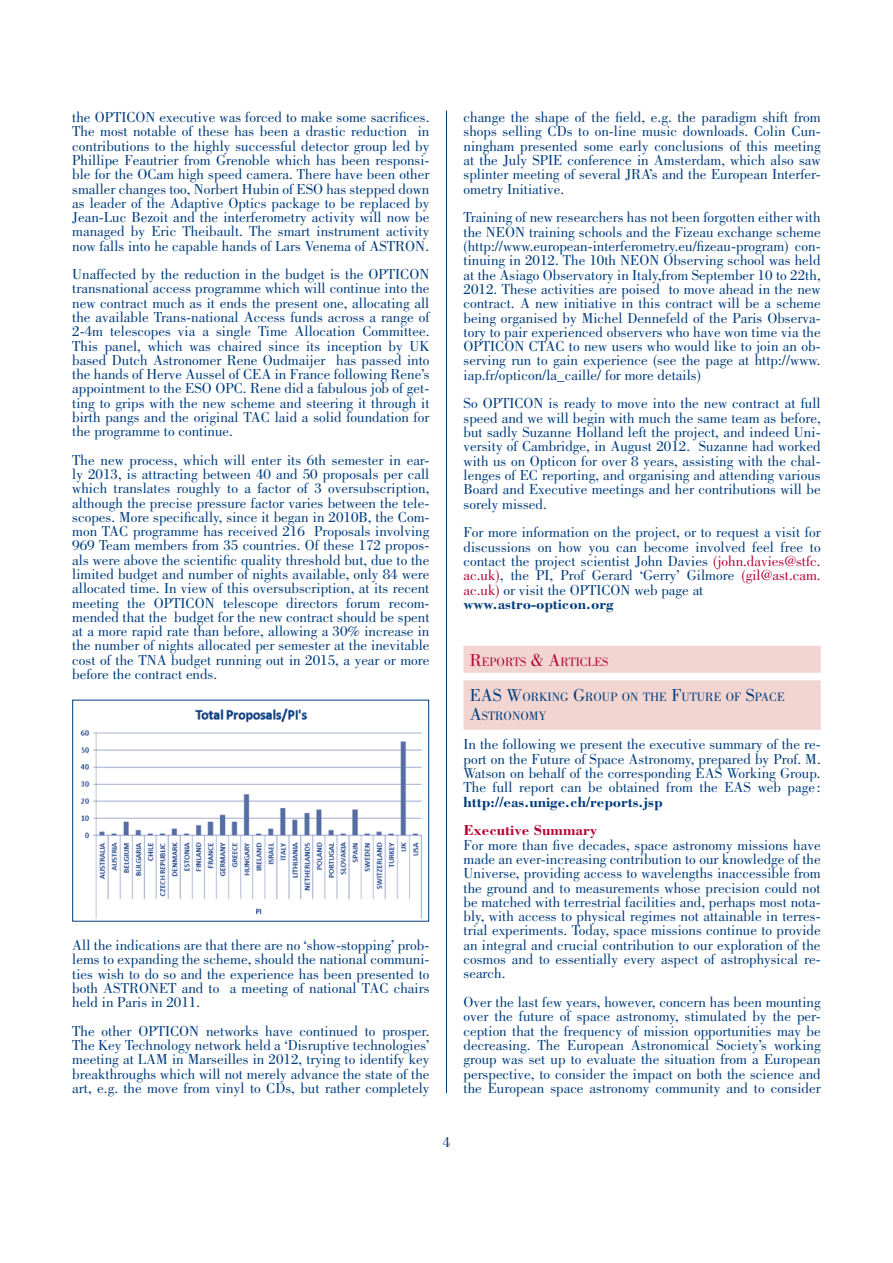
<style>
.page{position:relative;width:893px;height:1263px;background:#fff}
.page>*{position:absolute;margin:0;border:0;box-sizing:border-box;transform-origin:0 0}
.Texte_romain{font:15px/14.2px "Bodoni";color:#013d7d;text-align:justify}
.Texte_bold{font:700 15px "Bodoni";color:#013d7d}
.Texte_bold_rouge{font:700 15px "Bodoni";color:#b30437}
.Titre_fond_bleu_2_li{font:12.6px/18.8px "Bodoni";color:#013d7d}
.Titre_rose_fond_1_li{font:12.6px "Bodoni";color:#b30437}
.s1{color:#b30437}
.s2{font-size:18px}
.s3{font-weight:700}
</style>
<div class="page">
<hr style="left:446px;top:111px;width:1px;height:982px;background:#013d7d">
<img style="left:72px;top:708px;width:357px;height:214px">
<div style="left:72px;top:700px;width:357px;height:221px;border:1px solid #013d7d"></div>
<div style="left:463px;top:646px;width:358px;height:27px;background:#f2d5d1"></div>
<div style="left:463px;top:680px;width:358px;height:50px;background:#f2d5d1"></div>
<p class="Texte_romain" style="left:72px;top:110px;width:359px">the OPTICON executive was forced to make some sacrifices.<br>The most notable of these has been a drastic reduction in contributions to the highly successful detector group led by Phillipe Feautrier from Grenoble which has been responsi&shy;ble for the OCam high speed camera. There have been other smaller changes too, Norbert Hubin of ESO has stepped down as leader of the Adaptive Optics package to be replaced by Jean-Luc Bezoit and the interferometry activity will now be managed by Eric Theibault. The smart instrument activity now falls into he capable hands of Lars Venema of ASTRON.</p>
<p class="Texte_romain" style="left:72px;top:267px;width:359px">Unaffected by the reduction in the budget is the OPTICON transnational access programme which will continue into the new contract much as it ends the present one, allocating all the available Trans-national Access funds across a range of 2-4m telescopes via a single Time Allocation Committee.<br>This panel, which was chaired since its inception by UK based Dutch Astronomer Rene Oudmaijer has passed into the hands of Herve Aussel of CEA in France following Rene’s appointment to the ESO OPC. Rene did a fabulous job of get&shy;ting to grips with the new scheme and steering it through it birth pangs and the original TAC laid a solid foundation for the programme to continue.</p>
<p class="Texte_romain" style="left:72px;top:453px;width:359px">The new process, which will enter its 6th semester in ear&shy;ly 2013, is attracting between 40 and 50 proposals per call which translates roughly to a factor of 3 oversubscription, although the precise pressure factor varies between the tele&shy;scopes. More specifically, since it began in 2010B, the Com&shy;mon TAC programme has received 216 Proposals involving 969 Team members from 35 countries. Of these 172 propos&shy;als were above the scientific quality threshold but, due to the limited budget and number of nights available, only 84 were allocated time. In view of this oversubscription, at its recent meeting the OPTICON telescope directors forum recom&shy;mended that the budget for the new contract should be spent at a more rapid rate than before, allowing a 30% increase in the number of nights allocated per semester at the inevitable cost of the TNA budget running out in 2015, a year or more before the contract ends.</p>
<p class="Texte_romain" style="left:72px;top:938px;width:359px">All the indications are that there are no ‘show-stopping’ prob&shy;lems to expanding the scheme, should the national communi&shy;ties wish to do so and the experience has been presented to both ASTRONET and to a meeting of national TAC chairs held in Paris in 2011.</p>
<p class="Texte_romain" style="left:72px;top:1024px;width:359px">The other OPTICON networks have continued to prosper.<br>The Key Technology network held a ‘Disruptive technologies’ meeting at LAM in Marseilles in 2012, trying to identify key breakthroughs which will not merely advance the state of the art, e.g. the move from vinyl to CDs, but rather completely</p>
<p class="Texte_romain" style="left:463px;top:110px;width:359px">change the shape of the field, e.g. the paradigm shift from shops selling CDs to on-line music downloads. Colin Cun&shy;ningham presented some early conclusions of this meeting at the July SPIE conference in Amsterdam, which also saw splinter meeting of several JRA’s and the European Interfer&shy;ometry Initiative.</p>
<p class="Texte_romain" style="left:463px;top:210px;width:359px">Training of new researchers has not been forgotten either with the NEON training schools and the Fizeau exchange scheme (http://www.european-interferometry.eu/fizeau-program) con&shy;tinuing in 2012. The 10th NEON Observing school was held at the Asiago Observatory in Italy,from September 10 to 22th, 2012. These activities are poised to move ahead in the new contract. A new initiative in this contract will be a scheme being organised by Michel Dennefeld of the Paris Observa&shy;tory to pair experienced observers who have won time via the OPTICON CTAC to new users who would like to join an ob&shy;serving run to gain experience (see the page at http://www. iap.fr/opticon/la_caille/ for more details)</p>
<p class="Texte_romain" style="left:463px;top:396px;width:359px">So OPTICON is ready to move into the new contract at full speed and we will begin with much the same team as before, but sadly Suzanne Holland left the project, and indeed Uni&shy;versity of Cambridge, in August 2012. Suzanne had worked with us on Opticon for over 8 years, assisting with the chal&shy;lenges of EC reporting, and organising and attending various Board and Executive meetings and her contributions will be sorely missed.</p>
<p class="Texte_romain" style="left:463px;top:525px;width:359px">For more information on the project, or to request a visit for discussions on how you can become involved feel free to contact the project scientist John Davies <span class="s1">(john.davies@stfc. ac.uk)</span>, the PI, Prof Gerard ‘Gerry’ Gilmore <span class="s1">(gil@ast.cam. ac.uk)</span> or visit the OPTICON web page at</p>
<p class="Texte_bold" style="left:463px;top:594px;width:152px">www.astro-opticon.org</p>
<p class="Titre_rose_fond_1_li" style="left:470px;top:654px;width:140px"><span class="s2">R</span>EPORTS <span class="s2">&amp; A</span>RTICLES</p>
<p class="Titre_fond_bleu_2_li" style="left:470px;top:688px;width:308px"><span class="s2">EAS W</span>ORKING <span class="s2">G</span>ROUP ON THE <span class="s2">F</span>UTURE OF <span class="s2">S</span>PACE<br><span class="s2">A</span>STRONOMY</p>
<p class="Texte_romain" style="left:463px;top:737px;width:359px">In the following we present the executive summary of the re&shy;port on the Future of Space Astronomy, prepared by Prof. M.<br>Watson on behalf of the corresponding EAS Working Group.<br>The full report can be obtained from the EAS web page : <span class="s3">http://eas.unige.ch/reports.jsp</span></p>
<p class="Texte_bold_rouge" style="left:463px;top:821px;width:135px">Executive Summary</p>
<p class="Texte_romain" style="left:463px;top:837px;width:359px">For more than five decades, space astronomy missions have made an ever-increasing contribution to our knowledge of the Universe, providing access to wavelengths inaccessible from the ground and to measurements whose precision could not be matched with terrestrial facilities and, perhaps most nota&shy;bly, with access to physical regimes not attainable in terres&shy;trial experiments. Today, space missions continue to provide an integral and crucial contribution to our exploration of the cosmos and to essentially every aspect of astrophysical re&shy;search.</p>
<p class="Texte_romain" style="left:463px;top:995px;width:359px">Over the last few years, however, concern has been mounting over the future of space astronomy, stimulated by the per&shy;ception that the frequency of mission opportunities may be decreasing. The European Astronomical Society’s working group was set up to evaluate the situation from a European perspective, to consider the impact on both the science and the European space astronomy community and to consider</p>
<p class="Texte_romain" style="left:443px;top:1135px;width:9px">4</p>
</div>
